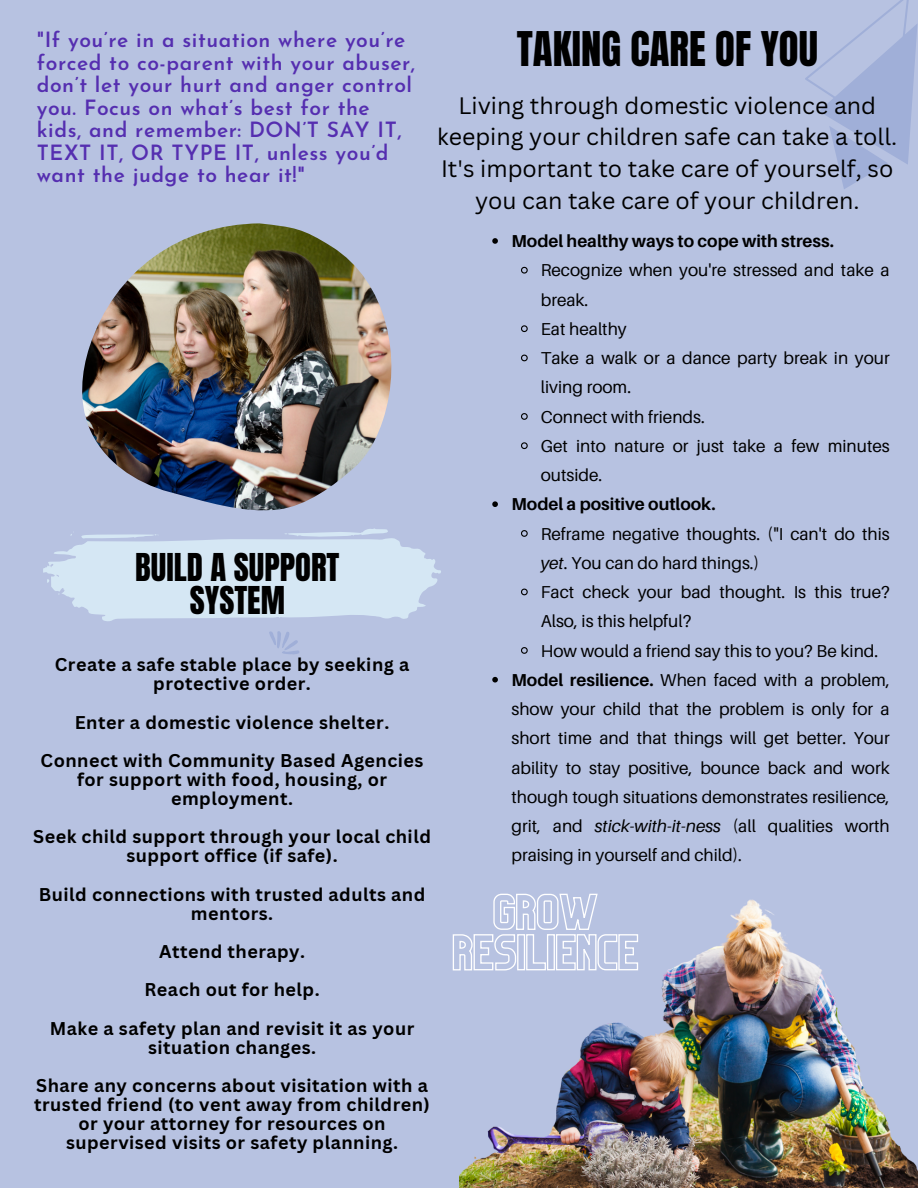
<style>
.page{position:relative;width:918px;height:1188px;background:#b7c2e1}
.page>*{position:absolute;margin:0;border:0;box-sizing:border-box;transform-origin:0 0}
.t1{font:40.65px "Anton";color:#000}
.t2{font:32.7px/32.8px "Anton";color:#000;text-align:center}
.t3{font:23.1px/31.8px "Canva Sans";color:#000;text-align:center}
.t4{font:600 21px/22.5px "Josefin Sans";letter-spacing:.025em;color:#552eb0}
.t5{font:700 18px/19.2px "Canva Sans";letter-spacing:.025em;color:#000;text-align:center}
.t6{font:17.25px/29.2px "Aileron";color:#000}
.t7{font:700 17.25px "Aileron";color:#000}
.s1{font-style:italic}
.s2{font-weight:700}
</style>
<div class="page">
<svg style="left:269px;top:631px;width:30px;height:23px"></svg>
<svg style="left:805px;top:0;width:112px;height:189px"></svg>
<img style="left:82px;top:223px;width:310px;height:288px">
<img style="left:459px;top:899px;width:459px;height:289px">
<svg style="left:492px;top:238px;width:6px;height:6px"></svg>
<svg style="left:521px;top:266px;width:7px;height:8px"></svg>
<svg style="left:521px;top:325px;width:7px;height:8px"></svg>
<svg style="left:521px;top:354px;width:7px;height:8px"></svg>
<svg style="left:521px;top:413px;width:7px;height:7px"></svg>
<svg style="left:521px;top:442px;width:7px;height:8px"></svg>
<svg style="left:492px;top:501px;width:6px;height:6px"></svg>
<svg style="left:521px;top:530px;width:7px;height:7px"></svg>
<svg style="left:521px;top:588px;width:7px;height:8px"></svg>
<svg style="left:521px;top:647px;width:7px;height:7px"></svg>
<svg style="left:492px;top:677px;width:6px;height:6px"></svg>
<svg style="left:43px;top:528px;width:398px;height:93px"></svg>
<svg style="left:452px;top:893px;width:187px;height:78px"></svg>
<p class="t4" style="left:37px;top:31px;width:380px">"If you’re in a situation where you’re forced to co-parent with your abuser, don’t let your hurt and anger control you. Focus on what’s best for the kids, and remember: DON’T SAY IT, TEXT IT, OR TYPE IT, unless you’d want the judge to hear it!"</p>
<p class="t2" style="left:135px;top:551px;width:206px">BUILD A SUPPORT<br>SYSTEM</p>
<p class="t5" style="left:55px;top:655px;width:356px">Create a safe stable place by seeking a protective order.</p>
<p class="t5" style="left:75px;top:712px;width:316px">Enter a domestic violence shelter.</p>
<p class="t5" style="left:41px;top:750px;width:384px">Connect with Community Based Agencies for support with food, housing, or employment.</p>
<p class="t5" style="left:33px;top:827px;width:399px">Seek child support through your local child support office (if safe).</p>
<p class="t5" style="left:39px;top:884px;width:388px">Build connections with trusted adults and mentors.</p>
<p class="t5" style="left:159px;top:941px;width:148px">Attend therapy.</p>
<p class="t5" style="left:144px;top:980px;width:177px">Reach out for help.</p>
<p class="t5" style="left:50px;top:1018px;width:366px">Make a safety plan and revisit it as your situation changes.</p>
<p class="t5" style="left:34px;top:1075px;width:397px">Share any concerns about visitation with a trusted friend (to vent away from children) or your attorney for resources on supervised visits or safety planning.</p>
<p class="t1" style="left:517px;top:20px;width:303px">TAKING CARE OF YOU</p>
<p class="t3" style="left:437px;top:89px;width:461px">Living through domestic violence and keeping your children safe can take a toll.<br>It's important to take care of yourself, so you can take care of your children.</p>
<p class="t7" style="left:511px;top:230px;width:324px">Model healthy ways to cope with stress.</p>
<p class="t6" style="left:541px;top:255px;width:350px">Recognize when you're stressed and take a break.</p>
<p class="t6" style="left:541px;top:314px;width:87px">Eat healthy</p>
<p class="t6" style="left:541px;top:343px;width:350px">Take a walk or a dance party break in your living room.</p>
<p class="t6" style="left:541px;top:402px;width:166px">Connect with friends.</p>
<p class="t6" style="left:541px;top:431px;width:350px">Get into nature or just take a few minutes outside.</p>
<p class="t7" style="left:511px;top:494px;width:206px">Model a positive outlook.</p>
<p class="t6" style="left:541px;top:519px;width:350px">Reframe negative thoughts. ("I can't do this <span class="s1">yet</span>. You can do hard things.)</p>
<p class="t6" style="left:541px;top:577px;width:350px">Fact check your bad thought. Is this true?<br>Also, is this helpful?</p>
<p class="t6" style="left:541px;top:636px;width:339px">How would a friend say this to you? Be kind.</p>
<p class="t6" style="left:511px;top:665px;width:380px;text-align:justify"><span class="s2">Model resilience.</span> When faced with a problem, show your child that the problem is only for a short time and that things will get better. Your ability to stay positive, bounce back and work though tough situations demonstrates resilience, grit, and <span class="s1">stick-with-it-ness</span> (all qualities worth praising in yourself and child).</p>
</div>
